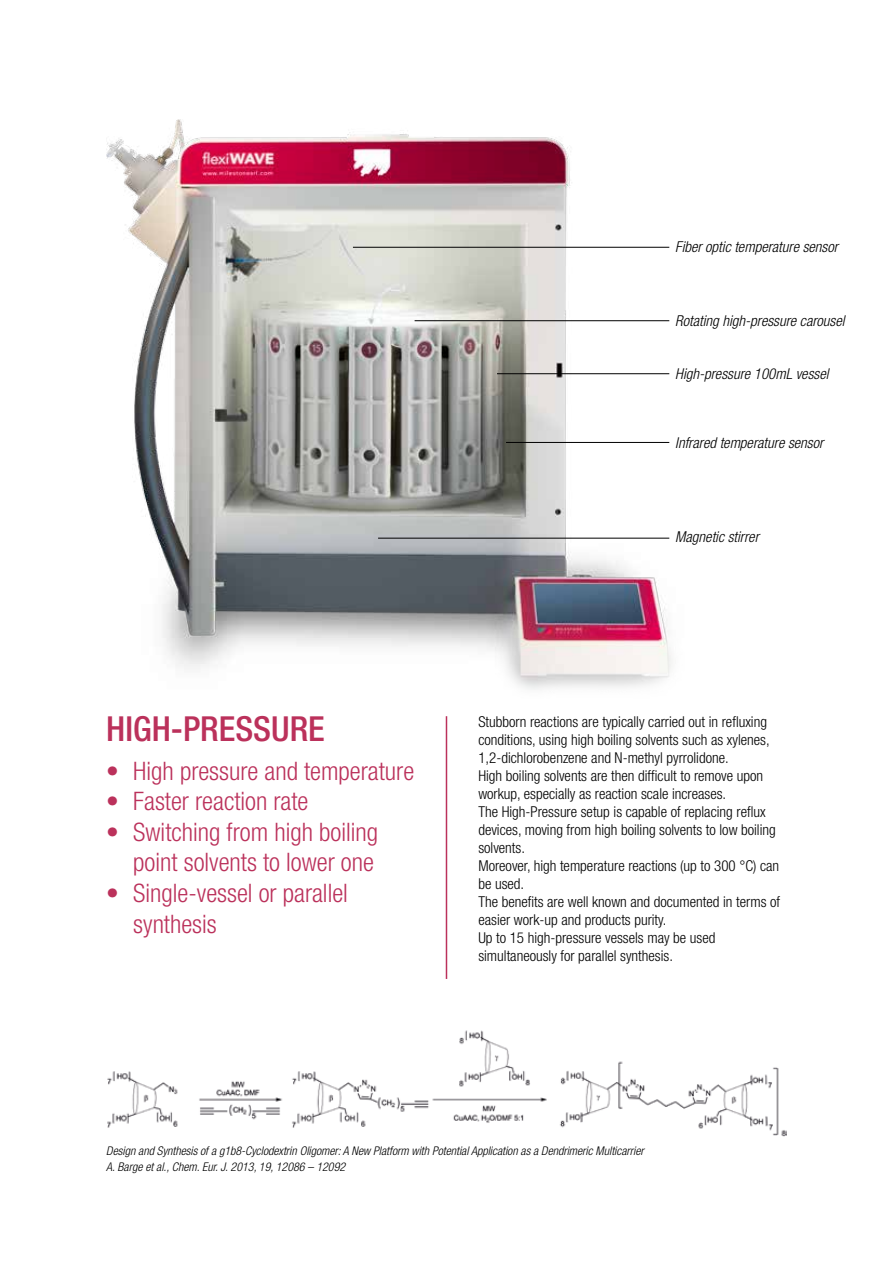
<style>
.page{position:relative;width:893px;height:1263px;background:#fff}
.page>*{position:absolute;margin:0;border:0;box-sizing:border-box;transform-origin:0 0}
.t1{font:500 condensed 34.5px "Helvetica Neue LT Std";color:#bb315b}
.t2{font:300 condensed 25.5px/30.6px "Helvetica Neue LT Std";color:#bb315b;text-align:right}
.t3{font:300 condensed 15px/18px "Helvetica Neue LT Std";color:#000}
.t4{font:italic 300 condensed 15px "Helvetica Neue LT Std";color:#000}
.t5{font:italic 300 condensed 12px/16.5px "Helvetica Neue LT Std";color:#000}
</style>
<div class="page">
<img style="left:106px;top:119px;width:566px;height:571px">
<hr style="left:446px;top:716px;width:1px;height:263px;background:#bb315b">
<img style="left:107px;top:1071px;width:322px;height:57px">
<img style="left:432px;top:1030px;width:355px;height:107px">
<hr style="left:353px;top:247px;width:316px;height:1px;background:#000">
<hr style="left:415px;top:320px;width:254px;height:1px;background:#000">
<hr style="left:497px;top:373px;width:172px;height:1px;background:#000">
<hr style="left:506px;top:442px;width:163px;height:1px;background:#000">
<hr style="left:378px;top:538px;width:291px;height:1px;background:#000">
<p class="t4" style="left:675px;top:238px;width:164px">Fiber optic temperature sensor</p>
<p class="t4" style="left:675px;top:312px;width:171px">Rotating high-pressure carousel</p>
<p class="t4" style="left:675px;top:365px;width:155px">High-pressure 100mL vessel</p>
<p class="t4" style="left:675px;top:434px;width:150px">Infrared temperature sensor</p>
<p class="t4" style="left:675px;top:528px;width:85px">Magnetic stirrer</p>
<h1 class="t1" style="left:106px;top:708px;width:220px">HIGH-PRESSURE</h1>
<p class="t3" style="left:478px;top:712px;width:303px">Stubborn reactions are typically carried out in refluxing conditions, using high boiling solvents such as xylenes, 1,2-dichlorobenzene and N-methyl pyrrolidone.<br>High boiling solvents are then difficult to remove upon workup, especially as reaction scale increases.<br>The High-Pressure setup is capable of replacing reflux devices, moving from high boiling solvents to low boiling solvents.<br>Moreover, high temperature reactions (up to 300 °C) can be used.<br>The benefits are well known and documented in terms of easier work-up and products purity.<br>Up to 15 high-pressure vessels may be used simultaneously for parallel synthesis.</p>
<h2 class="t2" style="left:106px;top:755px;width:309px">• High pressure and temperature</h2>
<h2 class="t2" style="left:106px;top:786px;width:204px">• Faster reaction rate</h2>
<h2 class="t2" style="left:106px;top:816px;width:273px">• Switching from high boiling point solvents to lower one</h2>
<h2 class="t2" style="left:133px;top:877px;width:216px;text-align:left;text-indent:-27px">• Single-vessel or parallel synthesis</h2>
<p class="t5" style="left:106px;top:1142px;width:539px">Design and Synthesis of a g1b8-Cyclodextrin Oligomer: A New Platform with Potential Application as a Dendrimeric Multicarrier<br>A. Barge et al., Chem. Eur. J. 2013, 19, 12086 – 12092</p>
</div>
